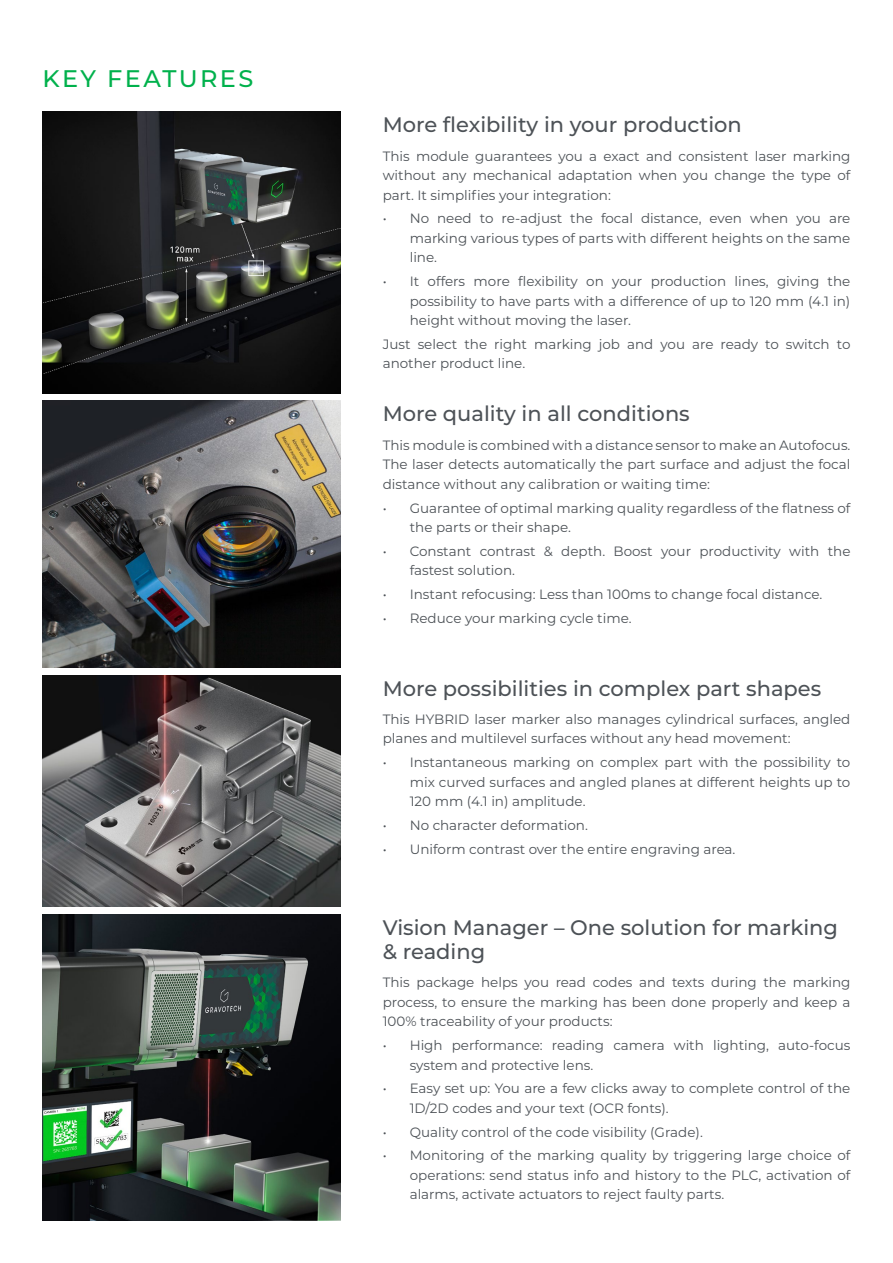
<style>
.page{position:relative;width:893px;height:1263px;background:#fff}
.page>*{position:absolute;margin:0;border:0;box-sizing:border-box;transform-origin:0 0}
.t1{font:500 24px "Montserrat";letter-spacing:.1em;color:#00b14c}
.t2{font:500 21px/24px "Montserrat";color:#4d5257}
.t3{font:13.5px/19.5px "Montserrat";color:#4d5257;text-align:justify}
</style>
<div class="page">
<img style="left:43px;top:401px;width:297px;height:267px">
<img style="left:43px;top:112px;width:297px;height:281px">
<img style="left:43px;top:676px;width:297px;height:230px">
<img style="left:43px;top:914px;width:297px;height:306px">
<h1 class="t1" style="left:43px;top:62px;width:212px">KEY FEATURES</h1>
<h2 class="t2" style="left:383px;top:112px;width:361px">More flexibility in your production</h2>
<p class="t3" style="left:383px;top:146px;width:469px">This module guarantees you a exact and consistent laser marking without any mechanical adaptation when you change the type of part. It simplifies your integration:</p>
<p class="t3" style="left:410px;top:208px;width:442px;text-indent:-27px">• No need to re-adjust the focal distance, even when you are marking various types of parts with different heights on the same line.</p>
<p class="t3" style="left:410px;top:271px;width:442px;text-indent:-27px">• It offers more flexibility on your production lines, giving the possibility to have parts with a difference of up to 120 mm (4.1 in) height without moving the laser.</p>
<p class="t3" style="left:383px;top:334px;width:469px">Just select the right marking job and you are ready to switch to another product line.</p>
<h2 class="t2" style="left:383px;top:401px;width:309px">More quality in all conditions</h2>
<p class="t3" style="left:383px;top:435px;width:469px">This module is combined with a distance sensor to make an Autofocus.<br>The laser detects automatically the part surface and adjust the focal distance without any calibration or waiting time:</p>
<p class="t3" style="left:410px;top:497px;width:442px;text-indent:-27px">• Guarantee of optimal marking quality regardless of the flatness of the parts or their shape.</p>
<p class="t3" style="left:410px;top:541px;width:442px;text-indent:-27px">• Constant contrast &amp; depth. Boost your productivity with the fastest solution.</p>
<p class="t3" style="left:383px;top:584px;width:441px">• Instant refocusing: Less than 100ms to change focal distance.</p>
<p class="t3" style="left:383px;top:608px;width:251px">• Reduce your marking cycle time.</p>
<h2 class="t2" style="left:383px;top:675px;width:440px">More possibilities in complex part shapes</h2>
<p class="t3" style="left:383px;top:709px;width:469px">This HYBRID laser marker also manages cylindrical surfaces, angled planes and multilevel surfaces without any head movement:</p>
<p class="t3" style="left:410px;top:752px;width:442px;text-indent:-27px">• Instantaneous marking on complex part with the possibility to mix curved surfaces and angled planes at different heights up to 120 mm (4.1 in) amplitude.</p>
<p class="t3" style="left:383px;top:815px;width:207px">• No character deformation.</p>
<p class="t3" style="left:383px;top:839px;width:354px">• Uniform contrast over the entire engraving area.</p>
<h2 class="t2" style="left:383px;top:914px;width:457px">Vision Manager – One solution for marking &amp; reading</h2>
<p class="t3" style="left:383px;top:972px;width:469px">This package helps you read codes and texts during the marking process, to ensure the marking has been done properly and keep a 100% traceability of your products:</p>
<p class="t3" style="left:410px;top:1035px;width:442px;text-indent:-27px">• High performance: reading camera with lighting, auto-focus system and protective lens.</p>
<p class="t3" style="left:410px;top:1078px;width:442px;text-indent:-27px">• Easy set up: You are a few clicks away to complete control of the<br>1D/2D codes and your text (OCR fonts).</p>
<p class="t3" style="left:383px;top:1121px;width:322px">• Quality control of the code visibility (Grade).</p>
<p class="t3" style="left:410px;top:1145px;width:442px;text-indent:-27px">• Monitoring of the marking quality by triggering large choice of operations: send status info and history to the PLC, activation of alarms, activate actuators to reject faulty parts.</p>
</div>
